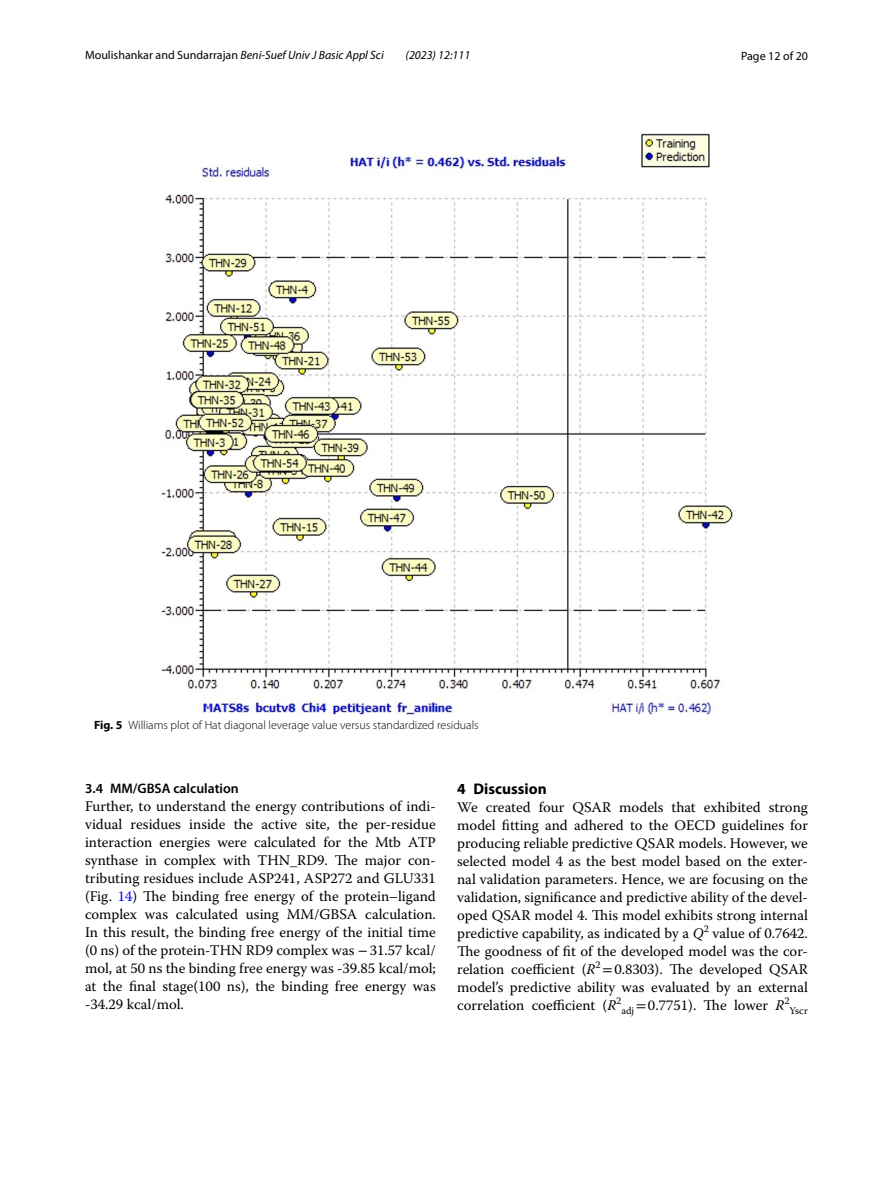
<style>
.page{position:relative;width:893px;height:1187px;background:#fff}
.page>*{position:absolute;margin:0;border:0;box-sizing:border-box;transform-origin:0 0}
.t1{font:700 15.45px "Myriad Pro";color:#000}
.t2{font:14.7px/18px "Warnock Pro";color:#000;text-align:justify}
.t3{font:600 13.8px "Myriad Pro";color:#000}
.t4{font:300 12px "Myriad Pro";color:#000}
.t5{font:12px "Myriad Pro";color:#000}
.t6{font:italic 12px "Myriad Pro";color:#000}
.t7{font:10.35px "Warnock Pro";color:#000}
.s1{font-style:italic}
.s2{font-weight:700}
.s3{color:#00f}
.s4{font-family:"STIX"}
</style>
<div class="page">
<img style="left:161px;top:133px;width:572px;height:581px">
<p class="t5" style="left:85px;top:48px;width:300px">Moulishankar and Sundarrajan <span class="s1">Beni-Suef Univ J Basic Appl Sci</span></p>
<p class="t6" style="left:406px;top:48px;width:66px">(2023) 12:111</p>
<p class="t5" style="left:741px;top:48px;width:68px">Page 12 of 20</p>
<p class="t4" style="left:94px;top:718px;width:386px"><span class="s2">Fig. 5</span> Williams plot of Hat diagonal leverage value versus standardized residuals</p>
<p class="t3" style="left:85px;top:779px;width:155px">3.4 MM/GBSA calculation</p>
<p class="t2" style="left:85px;top:796px;width:352px">Further, to understand the energy contributions of indi&shy;vidual residues inside the active site, the per-residue interaction energies were calculated for the Mtb ATP synthase in complex with THN_RD9. The major con&shy;tributing residues include ASP241, ASP272 and GLU331 (Fig. <span class="s3">14</span>) The binding free energy of the protein–ligand complex was calculated using MM/GBSA calculation.<br>In this result, the binding free energy of the initial time (0 ns) of the protein-THN RD9 complex was <span class="s4">−</span>31.57 kcal/ mol, at 50 ns the binding free energy was -39.85 kcal/mol; at the final stage(100 ns), the binding free energy was -34.29 kcal/mol.</p>
<p class="t1" style="left:457px;top:778px;width:91px">4 Discussion</p>
<p class="t2" style="left:457px;top:798px;width:352px">We created four QSAR models that exhibited strong model fitting and adhered to the OECD guidelines for producing reliable predictive QSAR models. However, we selected model 4 as the best model based on the exter&shy;nal validation parameters. Hence, we are focusing on the validation, significance and predictive ability of the devel&shy;oped QSAR model 4. This model exhibits strong internal predictive capability, as indicated by a <span class="s1">Q</span><sup>2</sup> value of 0.7642.<br>The goodness of fit of the developed model was the cor&shy;relation coefficient (<span class="s1">R</span><sup>2</sup> <span class="s4">=</span>0.8303). The developed QSAR model’s predictive ability was evaluated by an external correlation coefficient (<span class="s1">R</span><sup>2</sup><sub>adj</sub> <span class="s4">=</span>0.7751). The lower <span class="s1">R</span><sup>2</sup></p>
<p class="t7" style="left:789px;top:1004px;width:20px">Yscr</p>
</div>
